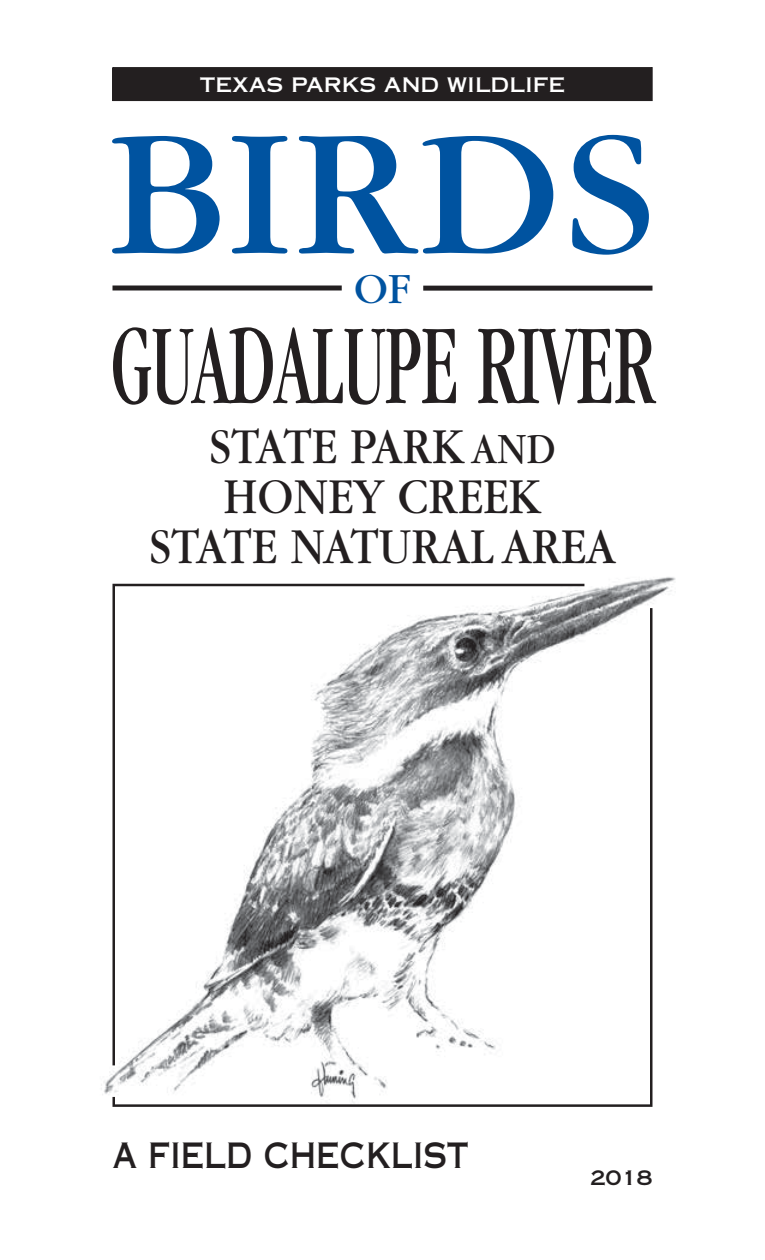
<style>
.page{position:relative;width:765px;height:1260px;background:#fff}
.page>*{position:absolute;margin:0;border:0;box-sizing:border-box;transform-origin:0 0}
.t1{font:187.5px "Garamond";letter-spacing:.02em;color:#0053a0;scale:1.06 1}
.t2{font:condensed 117.5px "Garamond";color:#231f20;scale:.7 1}
.t3{font:52.5px "Garamond";letter-spacing:.01em;color:#231f20;scale:.9 1}
.t4{font:45px "Garamond";color:#0053a0}
.t5{font:35px "Copperplate Thirty One AB";color:#231f20;scale:.8 1}
.t6{font:20px "Copperplate Thirty One AB";color:#fff}
.t7{font:20px "Copperplate Thirty One AB";color:#231f20}
.s1{font-size:45px}
</style>
<div class="page">
<img style="left:101px;top:577px;width:575px;height:518px">
<svg style="left:111px;top:582px;width:476px;height:24px"></svg>
<div style="left:112px;top:286px;width:230px;height:5px;background:#231f20"></div>
<div style="left:423px;top:286px;width:229px;height:5px;background:#231f20"></div>
<div style="left:113px;top:68px;width:539px;height:33px;background:#231f20"></div>
<div style="left:112px;top:67px;width:540px;height:34px;border:1px solid #231f20"></div>
<svg style="left:111px;top:606px;width:543px;height:501px"></svg>
<p class="t6" style="left:200px;top:73px;width:367px">TEXAS PARKS AND WILDLIFE</p>
<p class="t1" style="left:109px;top:96px;width:517px">BIRDS</p>
<p class="t4" style="left:354px;top:265px;width:58px">OF</p>
<p class="t2" style="left:111px;top:300px;width:778px">GUADALUPE RIVER</p>
<p class="t3" style="left:209px;top:419px;width:386px">STATE PARK <span class="s1">AND</span></p>
<p class="t3" style="left:224px;top:469px;width:354px">HONEY CREEK</p>
<p class="t3" style="left:149px;top:519px;width:519px">STATE NATURAL AREA</p>
<p class="t5" style="left:112px;top:1134px;width:447px">A FIELD CHECKLIST</p>
<p class="t7" style="left:590px;top:1165px;width:64px">2018</p>
</div>
